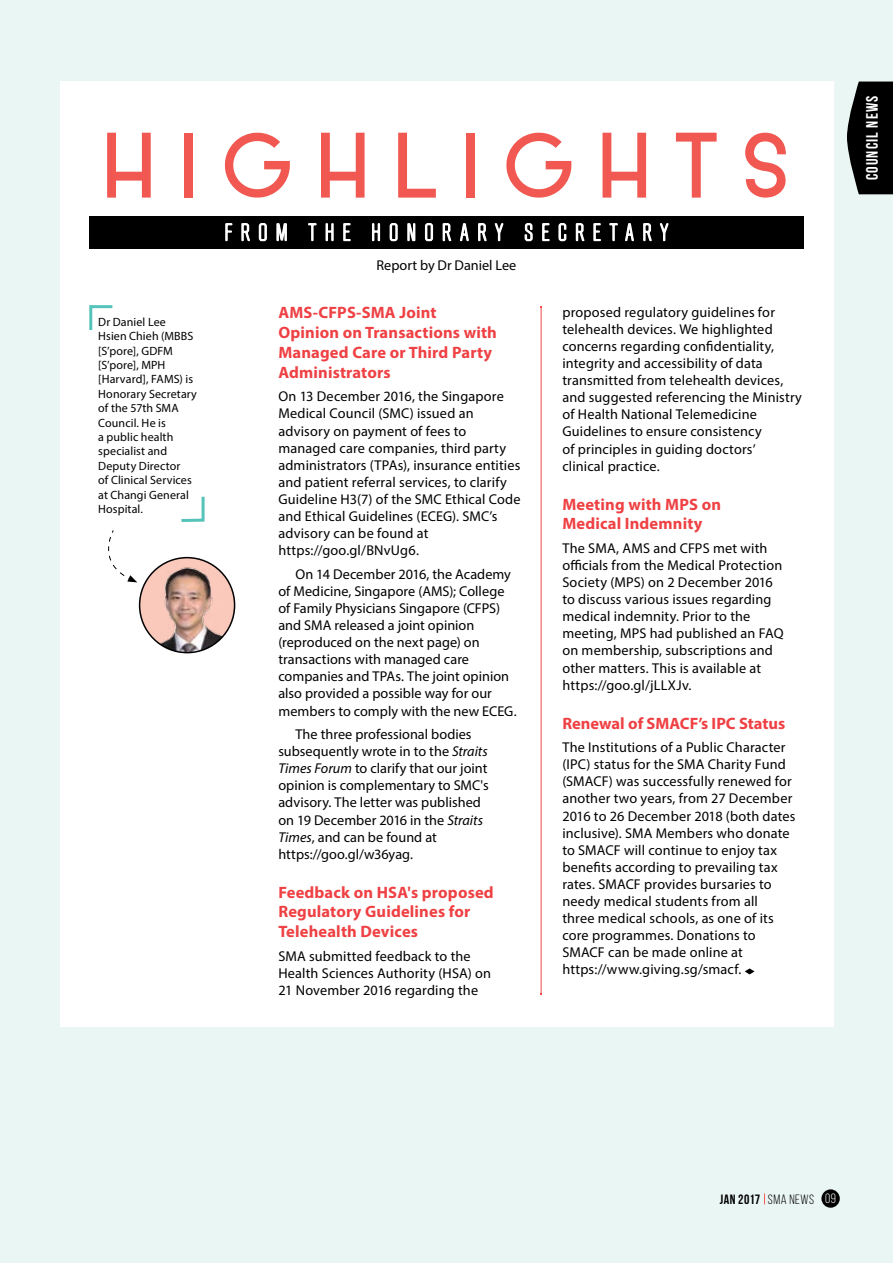
<style>
.page{position:relative;width:893px;height:1263px;background:#eaf6f3}
.page>*{position:absolute;margin:0;border:0;box-sizing:border-box;transform-origin:0 0}
.t1{font:81.3px "Alpaca Scarlett Demo";letter-spacing:.325em;color:#f15851}
.t2{font:700 16.5px/19.8px "Myriad Pro";letter-spacing:.01em;color:#ef4144}
.t3{font:700 16.5px "Bebas Neue";letter-spacing:.065em;color:#fff}
.t4{font:14.25px/17.1px "Myriad Pro";letter-spacing:.01em;color:#000}
.t5{font:13.5px "Bebas Neue";letter-spacing:.035em;color:#000}
.t6{font:12px/14.4px "Myriad Pro";letter-spacing:.01em;color:#000}
.s1{font-style:italic}
.s2{font-style:inherit}
.s3{color:#fff}
</style>
<div class="page">
<div style="left:60px;top:81px;width:773px;height:945px;background:#fff"></div>
<svg style="left:745px;top:968px;width:9px;height:6px"></svg>
<hr style="left:541px;top:307px;width:1px;height:687px;background:#ef494a">
<img style="left:140px;top:559px;width:95px;height:94px">
<div style="left:139px;top:557px;width:96px;height:96px;border:2px solid #000;border-radius:50%"></div>
<svg style="left:108px;top:530px;width:29px;height:52px"></svg>
<svg style="left:89px;top:305px;width:24px;height:25px"></svg>
<svg style="left:181px;top:496px;width:24px;height:26px"></svg>
<div style="left:89px;top:216px;width:715px;height:32px;background:#000"></div>
<svg style="left:225px;top:223px;width:8px;height:19px"></svg>
<svg style="left:241px;top:223px;width:9px;height:19px"></svg>
<svg style="left:258px;top:223px;width:9px;height:19px"></svg>
<svg style="left:276px;top:223px;width:12px;height:26px"></svg>
<svg style="left:308px;top:223px;width:9px;height:19px"></svg>
<svg style="left:325px;top:223px;width:9px;height:19px"></svg>
<svg style="left:343px;top:223px;width:8px;height:19px"></svg>
<svg style="left:372px;top:223px;width:9px;height:19px"></svg>
<svg style="left:389px;top:223px;width:9px;height:19px"></svg>
<svg style="left:407px;top:223px;width:9px;height:26px"></svg>
<svg style="left:424px;top:223px;width:10px;height:19px"></svg>
<svg style="left:442px;top:223px;width:10px;height:19px"></svg>
<svg style="left:460px;top:223px;width:9px;height:19px"></svg>
<svg style="left:478px;top:223px;width:26px;height:19px"></svg>
<svg style="left:524px;top:223px;width:9px;height:19px"></svg>
<svg style="left:542px;top:223px;width:8px;height:19px"></svg>
<svg style="left:558px;top:223px;width:9px;height:19px"></svg>
<svg style="left:575px;top:223px;width:10px;height:19px"></svg>
<svg style="left:593px;top:223px;width:8px;height:19px"></svg>
<svg style="left:609px;top:223px;width:25px;height:19px"></svg>
<svg style="left:643px;top:223px;width:26px;height:19px"></svg>
<div style="left:821px;top:1189px;width:19px;height:19px;background:#000;border-radius:50%"></div>
<svg style="left:847px;top:82px;width:46px;height:112px;background:#181919"></svg>
<h1 class="t1" style="left:105px;top:122px;width:685px">Highlights</h1>
<p class="t6" style="left:98px;top:314px;width:100px">Dr Daniel Lee<br>Hsien Chieh (MBBS [S’pore], GDFM [S’pore], MPH [Harvard], FAMS) is<br>Honorary Secretary of the 57th SMA<br>Council. He is<br>a public health specialist and<br>Deputy Director<br>of Clinical Services at Changi General<br>Hospital.</p>
<p class="t4" style="left:377px;top:257px;width:141px">Report by Dr Daniel Lee</p>
<p class="t2" style="left:278px;top:302px;width:220px">AMS-CFPS-SMA Joint<br>Opinion on Transactions with<br>Managed Care or Third Party<br>Administrators</p>
<p class="t4" style="left:278px;top:388px;width:244px">On 13 December 2016, the Singapore Medical Council (SMC) issued an advisory on payment of fees to managed care companies, third party administrators (TPAs), insurance entities and patient referral services, to clarify Guideline H3(7) of the SMC Ethical Code and Ethical Guidelines (ECEG). SMC’s advisory can be found at https://goo.gl/BNvUg6.</p>
<p class="t4" style="left:278px;top:565px;width:240px;text-indent:17px">On 14 December 2016, the Academy of Medicine, Singapore (AMS); College of Family Physicians Singapore (CFPS) and SMA released a joint opinion (reproduced on the next page) on transactions with managed care companies and TPAs. The joint opinion also provided a possible way for our members to comply with the new ECEG.</p>
<p class="t4" style="left:278px;top:725px;width:212px;text-indent:17px">The three professional bodies subsequently wrote in to the <span class="s1">Straits<br>Times Forum</span> to clarify that our joint opinion is complementary to SMC's advisory. The letter was published on 19 December 2016 in the <span class="s1">Straits<br>Times</span>, and can be found at https://goo.gl/w36yag.</p>
<p class="t2" style="left:278px;top:882px;width:217px">Feedback on HSA's proposed<br>Regulatory Guidelines for<br>Telehealth Devices</p>
<p class="t4" style="left:278px;top:947px;width:214px">SMA submitted feedback to the<br>Health Sciences Authority (HSA) on<br>21 November 2016 regarding the</p>
<p class="t4" style="left:562px;top:303px;width:241px">proposed regulatory guidelines for telehealth devices. We highlighted concerns regarding confidentiality, integrity and accessibility of data transmitted from telehealth devices, and suggested referencing the Ministry of Health National Telemedicine Guidelines to ensure consistency<br>of principles in guiding doctors’<br>clinical practice.</p>
<p class="t2" style="left:562px;top:494px;width:160px">Meeting with MPS on<br>Medical Indemnity</p>
<p class="t4" style="left:562px;top:539px;width:223px">The SMA, AMS and CFPS met with officials from the Medical Protection<br>Society (MPS) on 2 December 2016 to discuss various issues regarding medical indemnity. Prior to the meeting, MPS had published an FAQ on membership, subscriptions and other matters. This is available at https://goo.gl/jLLXJv.</p>
<p class="t2" style="left:562px;top:713px;width:224px">Renewal of SMACF’s IPC Status</p>
<p class="t4" style="left:562px;top:738px;width:235px">The Institutions of a Public Character (IPC) status for the SMA Charity Fund (SMACF) was successfully renewed for another two years, from 27 December 2016 to 26 December 2018 (both dates inclusive). SMA Members who donate to SMACF will continue to enjoy tax benefits according to prevailing tax rates. SMACF provides bursaries to needy medical students from all<br>three medical schools, as one of its core programmes. Donations to SMACF can be made online at https://www.giving.sg/smacf.</p>
<p class="t3" style="left:863px;top:180px;width:86px;rotate:-90deg">COUNCIL NEWS</p>
<p class="t5" style="left:720px;top:1191px;width:118px">JAN 2017 <span class="s2">SMA NEWS</span> <span class="s3">09</span></p>
</div>
